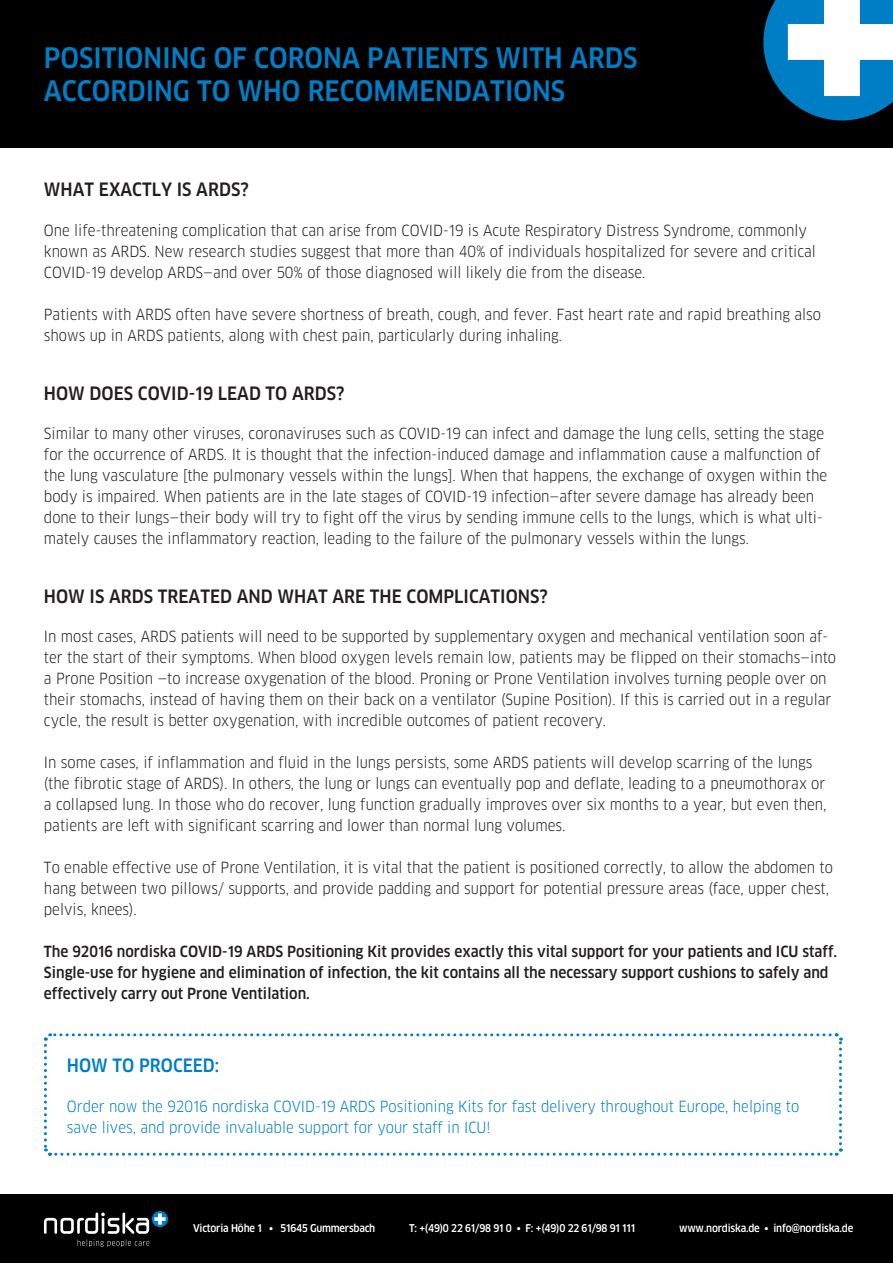
<style>
.page{position:relative;width:893px;height:1263px;background:#fff}
.page>*{position:absolute;margin:0;border:0;box-sizing:border-box;transform-origin:0 0}
.t1{font:500 27.6px/33.2px "Clan Narrow LF";color:#007ec5}
.t2{font:500 18px "Clan Narrow LF";color:#231f20}
.t3{font:500 18px "Clan Narrow LF";color:#007ec5}
.t4{font:15px/21px "Clan Narrow LF";color:#231f20}
.t5{font:500 15px/21px "Clan Narrow LF";color:#231f20}
.t6{font:15px/21px "Clan Narrow LF";color:#007ec5}
.t7{font:500 10.5px "Clan Narrow LF";letter-spacing:-.02em;color:#fff}
</style>
<div class="page">
<div style="left:446px;top:0;width:447px;height:147px;background:#000001"></div>
<svg style="left:763px;top:0;width:130px;height:120px;background:#61a0c4"></svg>
<div style="left:0;top:0;width:468px;height:147px;background:#000001"></div>
<svg style="left:44px;top:1033px;width:799px;height:123px"></svg>
<div style="left:0;top:1195px;width:893px;height:68px;background:#000001"></div>
<svg style="left:152px;top:1211px;width:16px;height:16px"></svg>
<svg style="left:44px;top:1212px;width:122px;height:35px"></svg>
<h1 class="t1" style="left:44px;top:42px;width:595px">POSITIONING OF CORONA PATIENTS WITH ARDS<br>ACCORDING TO WHO RECOMMENDATIONS</h1>
<p class="t2" style="left:44px;top:179px;width:206px">WHAT EXACTLY IS ARDS?</p>
<p class="t4" style="left:44px;top:220px;width:773px">One life-threatening complication that can arise from COVID-19 is Acute Respiratory Distress Syndrome, commonly known as ARDS. New research studies suggest that more than 40% of individuals hospitalized for severe and critical<br>COVID-19 develop ARDS—and over 50% of those diagnosed will likely die from the disease.</p>
<p class="t4" style="left:44px;top:304px;width:779px">Patients with ARDS often have severe shortness of breath, cough, and fever. Fast heart rate and rapid breathing also shows up in ARDS patients, along with chest pain, particularly during inhaling.</p>
<p class="t2" style="left:44px;top:382px;width:302px">HOW DOES COVID-19 LEAD TO ARDS?</p>
<p class="t4" style="left:44px;top:423px;width:785px">Similar to many other viruses, coronaviruses such as COVID-19 can infect and damage the lung cells, setting the stage for the occurrence of ARDS. It is thought that the infection-induced damage and inflammation cause a malfunction of the lung vasculature [the pulmonary vessels within the lungs]. When that happens, the exchange of oxygen within the body is impaired. When patients are in the late stages of COVID-19 infection—after severe damage has already been done to their lungs—their body will try to fight off the virus by sending immune cells to the lungs, which is what ulti&shy;mately causes the inflammatory reaction, leading to the failure of the pulmonary vessels within the lungs.</p>
<p class="t2" style="left:44px;top:585px;width:505px">HOW IS ARDS TREATED AND WHAT ARE THE COMPLICATIONS?</p>
<p class="t4" style="left:44px;top:626px;width:794px">In most cases, ARDS patients will need to be supported by supplementary oxygen and mechanical ventilation soon af&shy;ter the start of their symptoms. When blood oxygen levels remain low, patients may be flipped on their stomachs—into a Prone Position —to increase oxygenation of the blood. Proning or Prone Ventilation involves turning people over on their stomachs, instead of having them on their back on a ventilator (Supine Position). If this is carried out in a regular cycle, the result is better oxygenation, with incredible outcomes of patient recovery.</p>
<p class="t4" style="left:44px;top:752px;width:784px">In some cases, if inflammation and fluid in the lungs persists, some ARDS patients will develop scarring of the lungs (the fibrotic stage of ARDS). In others, the lung or lungs can eventually pop and deflate, leading to a pneumothorax or a collapsed lung. In those who do recover, lung function gradually improves over six months to a year, but even then, patients are left with significant scarring and lower than normal lung volumes.</p>
<p class="t4" style="left:44px;top:857px;width:791px">To enable effective use of Prone Ventilation, it is vital that the patient is positioned correctly, to allow the abdomen to hang between two pillows/ supports, and provide padding and support for potential pressure areas (face, upper chest, pelvis, knees).</p>
<p class="t5" style="left:44px;top:941px;width:795px">The 92016 nordiska COVID-19 ARDS Positioning Kit provides exactly this vital support for your patients and ICU staff.<br>Single-use for hygiene and elimination of infection, the kit contains all the necessary support cushions to safely and effectively carry out Prone Ventilation.</p>
<p class="t3" style="left:67px;top:1054px;width:154px">HOW TO PROCEED:</p>
<p class="t6" style="left:67px;top:1096px;width:734px">Order now the 92016 nordiska COVID-19 ARDS Positioning Kits for fast delivery throughout Europe, helping to save lives, and provide invaluable support for your staff in ICU!</p>
<p class="t7" style="left:193px;top:1221px;width:184px">Victoria Höhe 1 • 51645 Gummersbach</p>
<p class="t7" style="left:409px;top:1221px;width:228px">T: +(49)0 22 61/98 91 0 • F: +(49)0 22 61/98 91 111</p>
<p class="t7" style="left:679px;top:1221px;width:176px">www.nordiska.de • info@nordiska.de</p>
</div>
